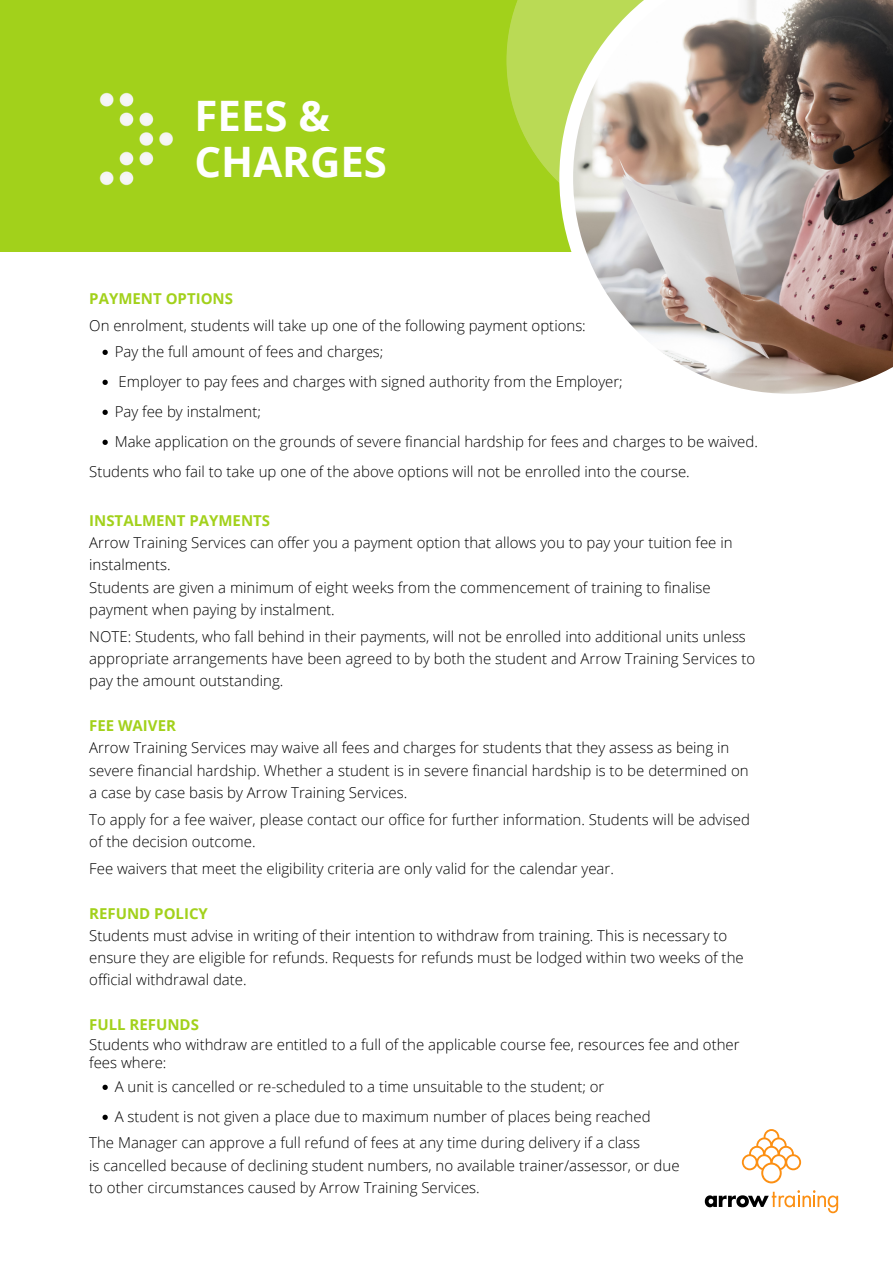
<style>
.page{position:relative;width:893px;height:1264px;background:#fff}
.page>*{position:absolute;margin:0;border:0;box-sizing:border-box;transform-origin:0 0}
.t1{font:700 42px/46px "Open Sans";color:#fff}
.t2{font:300 15px/22.2px "Open Sans";color:#000}
.t3{font:700 15px "Open Sans";color:#a2d11b}
</style>
<div class="page">
<div style="left:0;top:0;width:892px;height:252px;background:#a2d11b"></div>
<svg style="left:506px;top:0;width:53px;height:182px;fill:#bada55"></svg>
<img style="left:559px;top:0;width:333px;height:394px">
<svg style="left:102px;top:350px;width:6px;height:5px"></svg>
<svg style="left:102px;top:380px;width:6px;height:5px"></svg>
<svg style="left:102px;top:410px;width:6px;height:5px"></svg>
<svg style="left:102px;top:439px;width:6px;height:6px"></svg>
<svg style="left:102px;top:1084px;width:6px;height:5px"></svg>
<svg style="left:102px;top:1114px;width:6px;height:5px"></svg>
<img style="left:99px;top:92px;width:74px;height:94px">
<svg style="left:704px;top:1190px;width:134px;height:23px"></svg>
<svg style="left:741px;top:1129px;width:60px;height:54px"></svg>
<h1 class="t1" style="left:194px;top:92px;width:194px">FEES &amp;<br>CHARGES</h1>
<p class="t3" style="left:89px;top:288px;width:145px">PAYMENT OPTIONS</p>
<p class="t2" style="left:89px;top:314px;width:498px">On enrolment, students will take up one of the following payment options:</p>
<p class="t2" style="left:115px;top:336px;width:644px;line-height:30px">Pay the full amount of fees and charges;<br>Employer to pay fees and charges with signed authority from the Employer;<br>Pay fee by instalment;<br>Make application on the grounds of severe financial hardship for fees and charges to be waived.</p>
<p class="t2" style="left:89px;top:460px;width:602px">Students who fail to take up one of the above options will not be enrolled into the course.</p>
<p class="t3" style="left:89px;top:510px;width:182px">INSTALMENT PAYMENTS</p>
<p class="t2" style="left:89px;top:531px;width:644px">Arrow Training Services can offer you a payment option that allows you to pay your tuition fee in instalments.<br>Students are given a minimum of eight weeks from the commencement of training to finalise payment when paying by instalment.</p>
<p class="t2" style="left:89px;top:624px;width:667px">NOTE: Students, who fall behind in their payments, will not be enrolled into additional units unless appropriate arrangements have been agreed to by both the student and Arrow Training Services to pay the amount outstanding.</p>
<p class="t3" style="left:89px;top:715px;width:88px">FEE WAIVER</p>
<p class="t2" style="left:89px;top:736px;width:661px">Arrow Training Services may waive all fees and charges for students that they assess as being in severe financial hardship. Whether a student is in severe financial hardship is to be determined on a case by case basis by Arrow Training Services.</p>
<p class="t2" style="left:89px;top:807px;width:662px">To apply for a fee waiver, please contact our office for further information. Students will be advised of the decision outcome.</p>
<p class="t2" style="left:89px;top:856px;width:526px">Fee waivers that meet the eligibility criteria are only valid for the calendar year.</p>
<p class="t3" style="left:89px;top:902px;width:120px">REFUND POLICY</p>
<p class="t2" style="left:89px;top:923px;width:656px">Students must advise in writing of their intention to withdraw from training. This is necessary to ensure they are eligible for refunds. Requests for refunds must be lodged within two weeks of the official withdrawal date.</p>
<p class="t3" style="left:89px;top:1014px;width:111px">FULL REFUNDS</p>
<p class="t2" style="left:89px;top:1035px;width:651px;line-height:18px">Students who withdraw are entitled to a full of the applicable course fee, resources fee and other fees where:</p>
<p class="t2" style="left:115px;top:1071px;width:537px;line-height:30px">A unit is cancelled or re-scheduled to a time unsuitable to the student; or<br>A student is not given a place due to maximum number of places being reached</p>
<p class="t2" style="left:89px;top:1131px;width:591px">The Manager can approve a full refund of fees at any time during delivery if a class<br>is cancelled because of declining student numbers, no available trainer/assessor, or due to other circumstances caused by Arrow Training Services.</p>
</div>
